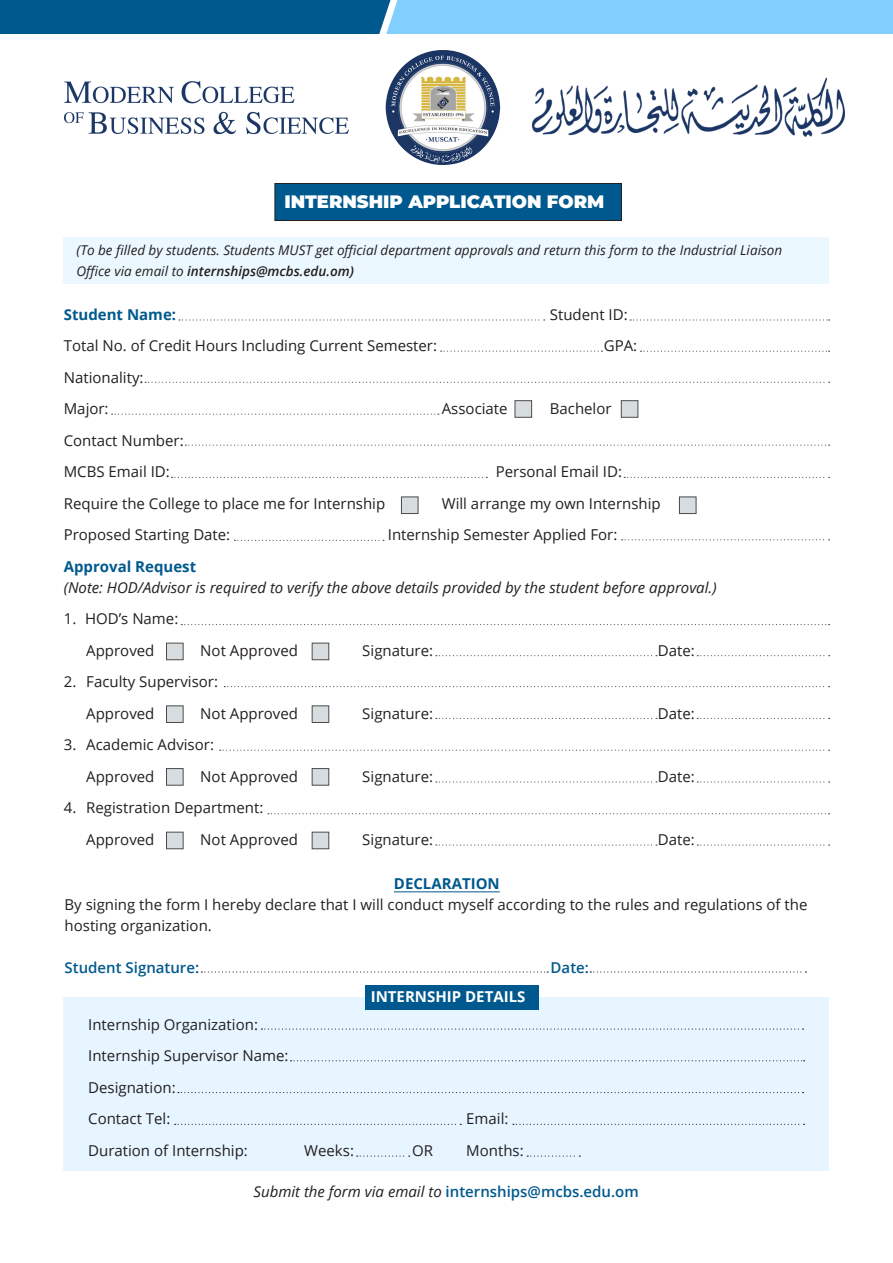
<style>
.page{position:relative;width:893px;height:1263px;background:#fff}
.page>*{position:absolute;margin:0;border:0;box-sizing:border-box;transform-origin:0 0}
.t1{font:900 18px "Montserrat";color:#fff}
.t2{font:15px/21px "Open Sans";color:#231f20}
.t3{font:italic 15px/21px "Open Sans";color:#231f20}
.t4{font:700 15px "Open Sans";color:#00598e}
.t5{font:600 15px "Open Sans";color:#00598e}
.t6{font:700 15px "Open Sans";color:#fff}
.t7{font:italic 13.5px/21px "Open Sans";color:#231f20}
.s1{font-weight:600}
.s2{font-weight:700;font-style:normal;color:#00598e}
.s3{font-weight:600;font-style:normal;color:#00598e}
</style>
<div class="page">
<img style="left:65px;top:51px;width:779px;height:114px">
<svg style="left:179px;top:319px;width:366px;height:2px"></svg>
<svg style="left:441px;top:351px;width:161px;height:1px"></svg>
<svg style="left:145px;top:382px;width:685px;height:1px"></svg>
<div style="left:515px;top:400px;width:17px;height:17px;background:#d7dcdf;border:1px solid #4b4c4d"></div>
<div style="left:621px;top:400px;width:17px;height:17px;background:#d7dcdf;border:1px solid #4b4c4d"></div>
<svg style="left:112px;top:414px;width:327px;height:1px"></svg>
<svg style="left:185px;top:445px;width:645px;height:1px"></svg>
<div style="left:401px;top:497px;width:17px;height:17px;background:#d7dcdf;border:1px solid #4b4c4d"></div>
<div style="left:679px;top:497px;width:17px;height:17px;background:#d7dcdf;border:1px solid #4b4c4d"></div>
<svg style="left:0;top:0;width:893px;height:34px;background:#4a9bce"></svg>
<div style="left:166px;top:643px;width:17px;height:17px;background:#d7dcdf;border:1px solid #4b4c4d"></div>
<div style="left:312px;top:643px;width:17px;height:17px;background:#d7dcdf;border:1px solid #4b4c4d"></div>
<svg style="left:622px;top:539px;width:208px;height:1px"></svg>
<div style="left:166px;top:706px;width:17px;height:17px;background:#d7dcdf;border:1px solid #4b4c4d"></div>
<div style="left:312px;top:706px;width:17px;height:17px;background:#d7dcdf;border:1px solid #4b4c4d"></div>
<svg style="left:436px;top:655px;width:221px;height:1px"></svg>
<div style="left:166px;top:768px;width:17px;height:17px;background:#d7dcdf;border:1px solid #4b4c4d"></div>
<div style="left:312px;top:768px;width:17px;height:17px;background:#d7dcdf;border:1px solid #4b4c4d"></div>
<div style="left:275px;top:183px;width:346px;height:37px;background:#00598e"></div>
<div style="left:275px;top:183px;width:347px;height:38px;border:1px solid #231f20"></div>
<div style="left:166px;top:832px;width:17px;height:17px;background:#d7dcdf;border:1px solid #4b4c4d"></div>
<div style="left:312px;top:832px;width:17px;height:17px;background:#d7dcdf;border:1px solid #4b4c4d"></div>
<svg style="left:268px;top:813px;width:562px;height:1px"></svg>
<svg style="left:234px;top:540px;width:150px;height:1px"></svg>
<svg style="left:181px;top:624px;width:649px;height:1px"></svg>
<svg style="left:224px;top:686px;width:606px;height:1px"></svg>
<svg style="left:220px;top:750px;width:610px;height:1px"></svg>
<div style="left:64px;top:237px;width:765px;height:47px;background:#ecf8ff"></div>
<svg style="left:630px;top:319px;width:200px;height:2px"></svg>
<svg style="left:640px;top:351px;width:190px;height:1px"></svg>
<svg style="left:171px;top:477px;width:316px;height:1px"></svg>
<svg style="left:624px;top:477px;width:206px;height:1px"></svg>
<svg style="left:697px;top:655px;width:133px;height:1px"></svg>
<svg style="left:436px;top:718px;width:221px;height:1px"></svg>
<svg style="left:697px;top:718px;width:133px;height:1px"></svg>
<svg style="left:436px;top:781px;width:221px;height:1px"></svg>
<svg style="left:697px;top:781px;width:133px;height:1px"></svg>
<svg style="left:436px;top:844px;width:221px;height:2px"></svg>
<svg style="left:697px;top:844px;width:133px;height:2px"></svg>
<div style="left:64px;top:998px;width:765px;height:173px;background:#e6f5ff"></div>
<div style="left:365px;top:985px;width:173px;height:25px;background:#00598e"></div>
<svg style="left:261px;top:1028px;width:542px;height:2px"></svg>
<svg style="left:290px;top:1060px;width:515px;height:1px"></svg>
<svg style="left:178px;top:1092px;width:625px;height:1px"></svg>
<svg style="left:175px;top:1124px;width:286px;height:1px"></svg>
<svg style="left:357px;top:1155px;width:53px;height:2px"></svg>
<svg style="left:527px;top:1155px;width:53px;height:2px"></svg>
<svg style="left:513px;top:1124px;width:292px;height:1px"></svg>
<svg style="left:201px;top:971px;width:347px;height:1px"></svg>
<svg style="left:590px;top:971px;width:216px;height:1px"></svg>
<hr style="left:394px;top:891px;width:106px;height:1px;background:#00598e">
<p class="t1" style="left:284px;top:188px;width:321px">INTERNSHIP APPLICATION FORM</p>
<p class="t7" style="left:77px;top:239px;width:707px">(To be filled by students. Students MUST get official department approvals and return this form to the Industrial Liaison<br>Office via email to <span class="s1">internships@mcbs.edu.om(</span></p>
<p class="t4" style="left:64px;top:304px;width:114px">Student Name:</p>
<p class="t2" style="left:550px;top:303px;width:79px">Student ID:</p>
<p class="t2" style="left:64px;top:335px;width:375px">Total No. of Credit Hours Including Current Semester:</p>
<p class="t2" style="left:64px;top:366px;width:81px">Nationality:</p>
<p class="t2" style="left:604px;top:335px;width:35px">GPA:</p>
<p class="t2" style="left:64px;top:398px;width:46px">Major:</p>
<p class="t2" style="left:64px;top:429px;width:121px">Contact Number:</p>
<p class="t2" style="left:442px;top:398px;width:67px">Associate</p>
<p class="t2" style="left:550px;top:398px;width:63px">Bachelor</p>
<p class="t2" style="left:64px;top:461px;width:108px">MCBS Email ID:</p>
<p class="t2" style="left:64px;top:492px;width:323px">Require the College to place me for Internship</p>
<p class="t2" style="left:496px;top:461px;width:128px">Personal Email ID:</p>
<p class="t2" style="left:442px;top:492px;width:220px">Will arrange my own Internship</p>
<p class="t2" style="left:64px;top:524px;width:168px">Proposed Starting Date:</p>
<p class="t3" style="left:64px;top:555px;width:654px"><span class="s2">Approval Request<br></span>(Note: HOD/Advisor is required to verify the above details provided by the student before approval (.</p>
<p class="t2" style="left:85px;top:608px;width:95px">HOD s’ Name:</p>
<p class="t2" style="left:388px;top:524px;width:231px">Internship Semester Applied For:</p>
<p class="t2" style="left:64px;top:608px;width:14px">1.</p>
<p class="t2" style="left:64px;top:671px;width:14px">2.</p>
<p class="t2" style="left:64px;top:734px;width:14px">3.</p>
<p class="t2" style="left:64px;top:797px;width:14px">4.</p>
<p class="t2" style="left:86px;top:639px;width:70px">Approved</p>
<p class="t2" style="left:86px;top:671px;width:133px">Faculty Supervisor:</p>
<p class="t2" style="left:200px;top:639px;width:99px">Not Approved</p>
<p class="t2" style="left:86px;top:702px;width:70px">Approved</p>
<p class="t2" style="left:86px;top:734px;width:129px">Academic Advisor:</p>
<p class="t2" style="left:200px;top:702px;width:99px">Not Approved</p>
<p class="t2" style="left:86px;top:765px;width:70px">Approved</p>
<p class="t2" style="left:86px;top:797px;width:179px">Registration Department:</p>
<p class="t2" style="left:200px;top:765px;width:99px">Not Approved</p>
<p class="t2" style="left:86px;top:828px;width:70px">Approved</p>
<p class="t2" style="left:200px;top:828px;width:99px">Not Approved</p>
<p class="t2" style="left:362px;top:639px;width:72px">Signature:</p>
<p class="t2" style="left:362px;top:702px;width:72px">Signature:</p>
<p class="t2" style="left:362px;top:765px;width:72px">Signature:</p>
<p class="t2" style="left:362px;top:828px;width:72px">Signature:</p>
<p class="t2" style="left:658px;top:639px;width:38px">Date:</p>
<p class="t2" style="left:658px;top:702px;width:38px">Date:</p>
<p class="t2" style="left:658px;top:765px;width:38px">Date:</p>
<p class="t2" style="left:658px;top:828px;width:38px">Date:</p>
<p class="t4" style="left:394px;top:873px;width:107px">DECLARATION</p>
<p class="t2" style="left:65px;top:893px;width:744px">By signing the form I hereby declare that I will conduct myself according to the rules and regulations of the hosting organization.</p>
<p class="t5" style="left:551px;top:957px;width:40px">Date:</p>
<p class="t5" style="left:65px;top:957px;width:136px">Student Signature:</p>
<p class="t2" style="left:88px;top:1013px;width:171px">Internship Organization:</p>
<p class="t2" style="left:88px;top:1045px;width:202px">Internship Supervisor Name:</p>
<p class="t2" style="left:88px;top:1076px;width:89px">Designation:</p>
<p class="t2" style="left:88px;top:1108px;width:84px">Contact Tel:</p>
<p class="t2" style="left:88px;top:1139px;width:161px">Duration of Internship:</p>
<p class="t2" style="left:304px;top:1139px;width:51px">Weeks:</p>
<p class="t6" style="left:371px;top:986px;width:156px">INTERNSHIP DETAILS</p>
<p class="t2" style="left:412px;top:1139px;width:22px">OR</p>
<p class="t2" style="left:466px;top:1108px;width:44px">Email:</p>
<p class="t2" style="left:466px;top:1139px;width:59px">Months:</p>
<p class="t3" style="left:254px;top:1180px;width:387px">Submit the form via email to <span class="s3">internships@mcbs.edu.om</span></p>
</div>
